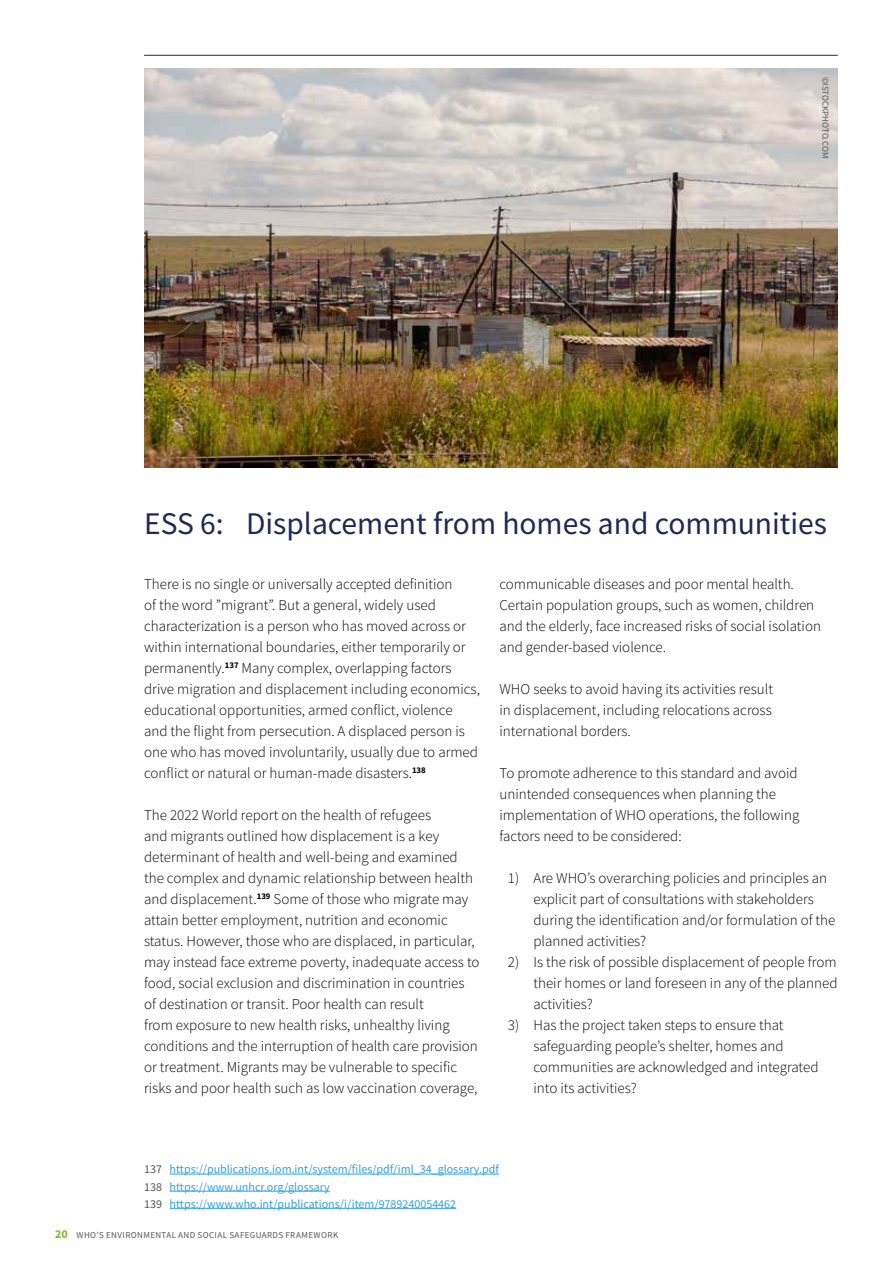
<style>
.page{position:relative;width:893px;height:1263px;background:#fff}
.page>*{position:absolute;margin:0;border:0;box-sizing:border-box;transform-origin:0 0}
.t1{font:31.5px "Source Sans Pro";color:#1f2954}
.t2{font:300 15px/21px "Source Sans Pro";color:#000}
.t3{font:12px/17.1px "Source Sans Pro";color:#31a1dc}
.t4{font:9px "Source Sans Pro";letter-spacing:.04em;color:#575756}
.t5{font:9px "Source Sans Pro";color:#575756}
.s1{color:#575756}
.s2{font-weight:700;font-size:12px;color:#84b827}
</style>
<div class="page">
<hr style="left:144px;top:55px;width:694px;height:1px;background:#1f2954">
<hr style="left:170px;top:1174px;width:329px;height:1px;background:#31a1dc">
<hr style="left:170px;top:1191px;width:160px;height:1px;background:#31a1dc">
<hr style="left:170px;top:1208px;width:286px;height:1px;background:#31a1dc">
<img style="left:144px;top:68px;width:694px;height:400px">
<p class="t5" style="left:831px;top:77px;width:83px;rotate:90deg">©ISTOCKPHOTO.COM</p>
<h1 class="t1" style="left:144px;top:503px;width:684px">ESS 6: Displacement from homes and communities</h1>
<p class="t2" style="left:144px;top:573px;width:337px">There is no single or universally accepted definition<br>of the word ”migrant”. But a general, widely used characterization is a person who has moved across or within international boundaries, either temporarily or permanently.<sup>137</sup> Many complex, overlapping factors drive migration and displacement including economics, educational opportunities, armed conflict, violence<br>and the flight from persecution. A displaced person is one who has moved involuntarily, usually due to armed conflict or natural or human-made disasters.<sup>138</sup></p>
<p class="t2" style="left:144px;top:804px;width:337px">The 2022 World report on the health of refugees<br>and migrants outlined how displacement is a key determinant of health and well-being and examined the complex and dynamic relationship between health and displacement.<sup>139</sup> Some of those who migrate may attain better employment, nutrition and economic status. However, those who are displaced, in particular, may instead face extreme poverty, inadequate access to food, social exclusion and discrimination in countries of destination or transit. Poor health can result<br>from exposure to new health risks, unhealthy living conditions and the interruption of health care provision or treatment. Migrants may be vulnerable to specific risks and poor health such as low vaccination coverage,</p>
<p class="t2" style="left:499px;top:573px;width:323px">communicable diseases and poor mental health.<br>Certain population groups, such as women, children and the elderly, face increased risks of social isolation and gender-based violence.</p>
<p class="t2" style="left:499px;top:678px;width:275px;text-align:justify">WHO seeks to avoid having its activities result in displacement, including relocations across international borders.</p>
<p class="t2" style="left:499px;top:762px;width:301px">To promote adherence to this standard and avoid unintended consequences when planning the implementation of WHO operations, the following factors need to be considered:</p>
<p class="t2" style="left:533px;top:867px;width:304px;text-indent:-26px">1) Are WHO’s overarching policies and principles an explicit part of consultations with stakeholders during the identification and/or formulation of the planned activities?</p>
<p class="t2" style="left:533px;top:951px;width:306px;text-align:justify;text-indent:-26px">2) Is the risk of possible displacement of people from their homes or land foreseen in any of the planned activities?</p>
<p class="t2" style="left:533px;top:1014px;width:287px;text-indent:-26px">3) Has the project taken steps to ensure that safeguarding people’s shelter, homes and communities are acknowledged and integrated into its activities?</p>
<p class="t3" style="left:144px;top:1161px;width:356px"><span class="s1">137</span> https://publications.iom.int/system/files/pdf/iml_34_glossary.pdf<br><span class="s1">138</span> https://www.unhcr.org/glossary<br><span class="s1">139</span> https://www.who.int/publications/i/item/9789240054462</p>
<p class="t4" style="left:55px;top:1229px;width:284px"><span class="s2">20</span> WHO’S ENVIRONMENTAL AND SOCIAL SAFEGUARDS FRAMEWORK</p>
</div>
